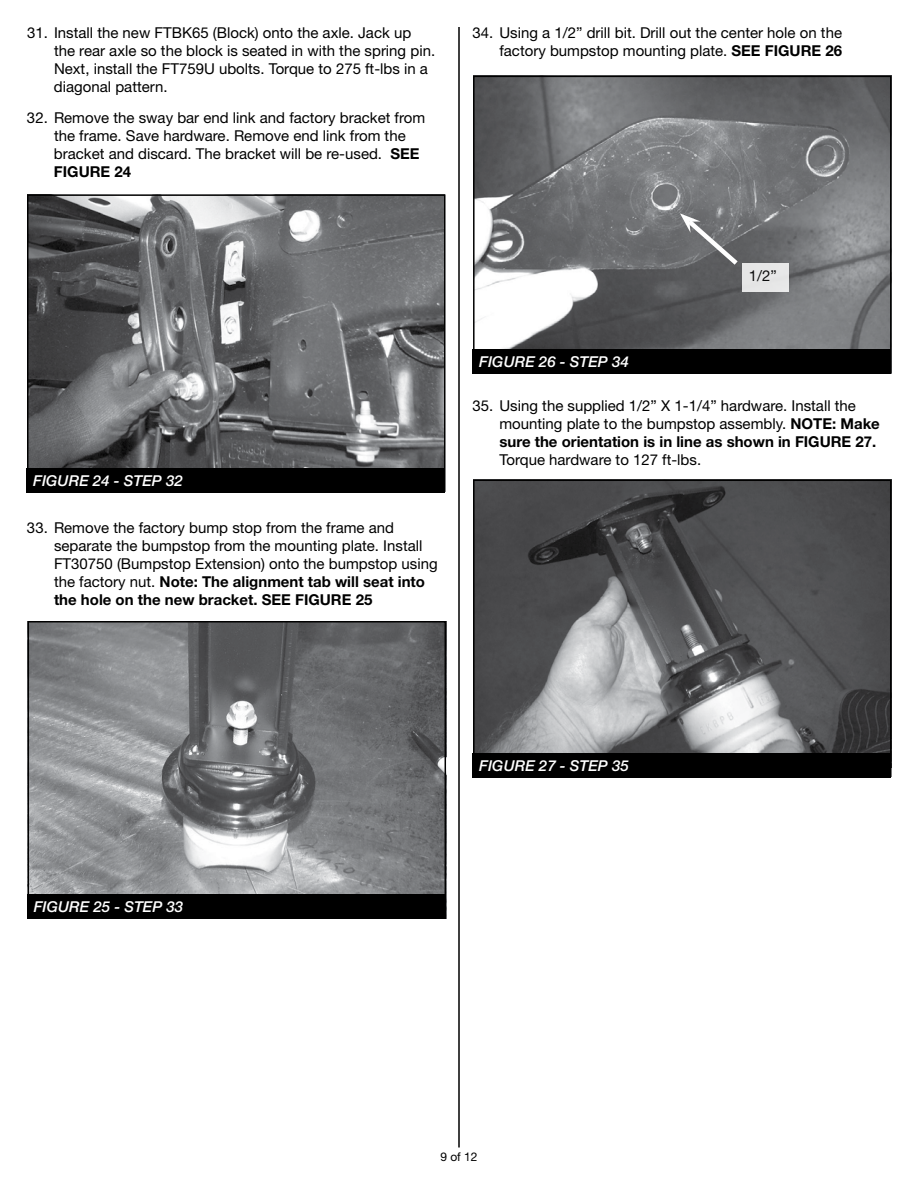
<style>
.page{position:relative;width:918px;height:1188px;background:#fff}
.page>*{position:absolute;margin:0;border:0;box-sizing:border-box;transform-origin:0 0}
.t1{font:15px/18px "Helvetica Neue LT Std";color:#000}
.t2{font:italic 500 15px "Helvetica Neue LT Std";color:#fff}
.t3{font:12px "Helvetica Neue LT Std";color:#000}
.s1{font-weight:700}
</style>
<div class="page">
<hr style="left:458px;top:27px;width:2px;height:1121px;background:#000">
<img style="left:30px;top:197px;width:413px;height:271px">
<div style="left:27px;top:194px;width:419px;height:298px;border:2px solid #000"></div>
<div style="left:26px;top:468px;width:419px;height:24px;background:#000"></div>
<img style="left:31px;top:624px;width:412px;height:271px">
<div style="left:28px;top:621px;width:418px;height:298px;border:2px solid #000"></div>
<div style="left:27px;top:895px;width:419px;height:24px;background:#000"></div>
<img style="left:476px;top:79px;width:413px;height:270px">
<div style="left:473px;top:76px;width:419px;height:297px;border:2px solid #000"></div>
<div style="left:472px;top:349px;width:419px;height:25px;background:#000"></div>
<svg style="left:680px;top:213px;width:63px;height:56px;background:#7a7b7d"></svg>
<div style="left:742px;top:264px;width:46px;height:28px;background:#e6e6e7"></div>
<img style="left:476px;top:483px;width:413px;height:270px">
<div style="left:473px;top:480px;width:419px;height:297px;border:2px solid #000"></div>
<div style="left:472px;top:753px;width:419px;height:25px;background:#000"></div>
<p class="t1" style="left:54px;top:23px;width:383px;text-indent:-27px">31. Install the new FTBK65 (Block) onto the axle. Jack up the rear axle so the block is seated in with the spring pin.<br>Next, install the FT759U ubolts. Torque to 275 ft-lbs in a diagonal pattern.</p>
<p class="t1" style="left:54px;top:109px;width:373px;text-indent:-27px">32. Remove the sway bar end link and factory bracket from the frame. Save hardware. Remove end link from the bracket and discard. The bracket will be re-used. <span class="s1">SEE FIGURE 24</span></p>
<p class="t1" style="left:472px;top:23px;width:371px;text-align:right">34. Using a 1/2” drill bit. Drill out the center hole on the factory bumpstop mounting plate. <span class="s1">SEE FIGURE 26</span></p>
<p class="t2" style="left:33px;top:471px;width:151px">FIGURE 24 - STEP 32</p>
<p class="t1" style="left:54px;top:518px;width:385px;text-indent:-27px">33. Remove the factory bump stop from the frame and separate the bumpstop from the mounting plate. Install FT30750 (Bumpstop Extension) onto the bumpstop using the factory nut. <span class="s1">Note: The alignment tab will seat into the hole on the new bracket. SEE FIGURE 25</span></p>
<p class="t2" style="left:479px;top:353px;width:151px">FIGURE 26 - STEP 34</p>
<p class="t1" style="left:749px;top:266px;width:30px">1/2”</p>
<p class="t1" style="left:500px;top:397px;width:382px;text-indent:-27px">35. Using the supplied 1/2” X 1-1/4” hardware. Install the mounting plate to the bumpstop assembly. <span class="s1">NOTE: Make sure the orientation is in line as shown in FIGURE 27.</span></p>
<p class="t1" style="left:500px;top:451px;width:203px">Torque hardware to 127 ft-lbs.</p>
<p class="t2" style="left:34px;top:898px;width:151px">FIGURE 25 - STEP 33</p>
<p class="t2" style="left:479px;top:757px;width:151px">FIGURE 27 - STEP 35</p>
<p class="t3" style="left:440px;top:1150px;width:39px">9 of 12</p>
</div>
